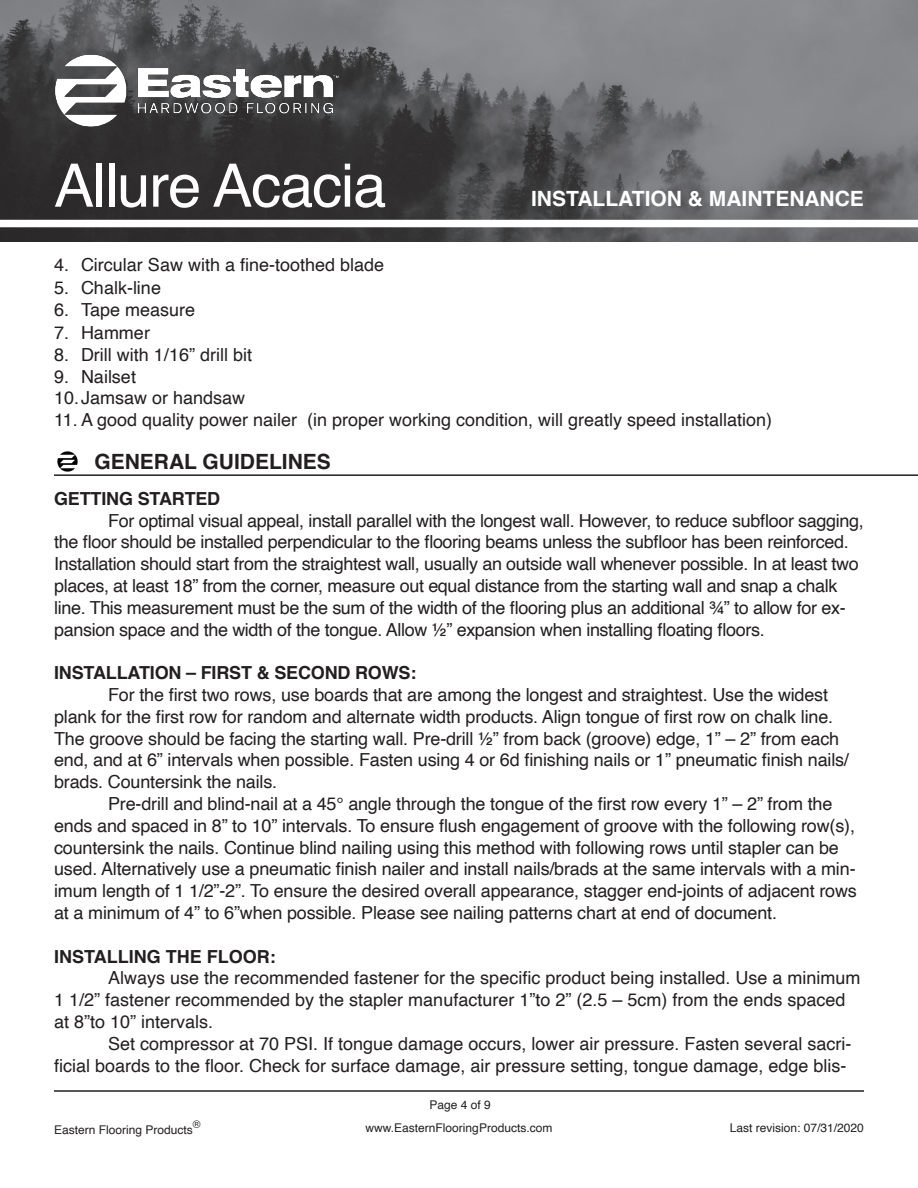
<style>
.page{position:relative;width:918px;height:1188px;background:#fff}
.page>*{position:absolute;margin:0;border:0;box-sizing:border-box;transform-origin:0 0}
.t1{font:60px "Helvetica";letter-spacing:-.02em;color:#fff}
.t2{font:700 21px "Helvetica";color:#fff}
.t3{font:700 21px "Helvetica";color:#231f20}
.t4{font:18px/21.8px "Helvetica";letter-spacing:-.01em;color:#231f20}
.t5{font:700 18px "Helvetica";letter-spacing:-.01em;color:#231f20}
.t6{font:12px "Helvetica";color:#231f20}
.t7{font:10.5px "Helvetica";color:#231f20}
</style>
<div class="page">
<img style="left:0;top:0;width:918px;height:242px">
<img style="left:24px;top:24px;width:340px;height:133px">
<div style="left:0;top:220px;width:918px;height:7px;background:#fff"></div>
<hr style="left:54px;top:1090px;width:810px;height:2px;background:#231f20">
<hr style="left:54px;top:474px;width:864px;height:2px;background:#231f20">
<img style="left:57px;top:451px;width:21px;height:21px">
<p class="t1" style="left:54px;top:139px;width:334px">Allure Acacia</p>
<p class="t2" style="left:531px;top:182px;width:334px">INSTALLATION &amp; MAINTENANCE</p>
<p class="t4" style="left:54px;top:255px;width:332px">4. Circular Saw with a fine-toothed blade</p>
<p class="t4" style="left:54px;top:277px;width:109px">5. Chalk-line</p>
<p class="t4" style="left:54px;top:300px;width:143px">6. Tape measure</p>
<p class="t4" style="left:54px;top:322px;width:97px">7. Hammer</p>
<p class="t4" style="left:54px;top:345px;width:200px">8. Drill with 1/16” drill bit</p>
<p class="t4" style="left:54px;top:366px;width:84px">9. Nailset</p>
<p class="t4" style="left:54px;top:388px;width:193px">10.Jamsaw or handsaw</p>
<p class="t4" style="left:54px;top:409px;width:720px">11. A good quality power nailer (in proper working condition, will greatly speed installation)</p>
<p class="t3" style="left:94px;top:445px;width:238px">GENERAL GUIDELINES</p>
<p class="t5" style="left:54px;top:484px;width:168px">GETTING STARTED</p>
<p class="t4" style="left:54px;top:510px;width:811px;text-indent:54px">For optimal visual appeal, install parallel with the longest wall. However, to reduce subfloor sagging, the floor should be installed perpendicular to the flooring beams unless the subfloor has been reinforced.<br>Installation should start from the straightest wall, usually an outside wall whenever possible. In at least two places, at least 18” from the corner, measure out equal distance from the starting wall and snap a chalk line. This measurement must be the sum of the width of the flooring plus an additional ¾” to allow for ex&shy;pansion space and the width of the tongue. Allow ½” expansion when installing floating floors.</p>
<p class="t5" style="left:54px;top:658px;width:364px">INSTALLATION – FIRST &amp; SECOND ROWS:</p>
<p class="t4" style="left:54px;top:684px;width:796px;text-indent:54px">For the first two rows, use boards that are among the longest and straightest. Use the widest plank for the first row for random and alternate width products. Align tongue of first row on chalk line.<br>The groove should be facing the starting wall. Pre-drill ½” from back (groove) edge, 1” – 2” from each end, and at 6” intervals when possible. Fasten using 4 or 6d finishing nails or 1” pneumatic finish nails/</p>
<p class="t4" style="left:54px;top:772px;width:225px">brads. Countersink the nails.</p>
<p class="t4" style="left:54px;top:793px;width:804px;text-indent:54px">Pre-drill and blind-nail at a 45° angle through the tongue of the first row every 1” – 2” from the ends and spaced in 8” to 10” intervals. To ensure flush engagement of groove with the following row(s), countersink the nails. Continue blind nailing using this method with following rows until stapler can be used. Alternatively use a pneumatic finish nailer and install nails/brads at the same intervals with a min&shy;imum length of 1 1/2”-2”. To ensure the desired overall appearance, stagger end-joints of adjacent rows at a minimum of 4” to 6”when possible. Please see nailing patterns chart at end of document.</p>
<p class="t5" style="left:54px;top:942px;width:223px">INSTALLING THE FLOOR:</p>
<p class="t4" style="left:54px;top:968px;width:808px;text-indent:54px">Always use the recommended fastener for the specific product being installed. Use a minimum<br>1 1/2” fastener recommended by the stapler manufacturer 1”to 2” (2.5 – 5cm) from the ends spaced at 8”to 10” intervals.</p>
<p class="t4" style="left:54px;top:1033px;width:799px;text-align:right">Set compressor at 70 PSI. If tongue damage occurs, lower air pressure. Fasten several sacri-<br>ficial boards to the floor. Check for surface damage, air pressure setting, tongue damage, edge blis-</p>
<p class="t6" style="left:429px;top:1095px;width:63px">Page 4 of 9</p>
<p class="t7" style="left:193px;top:1116px;width:9px">®</p>
<p class="t6" style="left:366px;top:1118px;width:188px">www.EasternFlooringProducts.com</p>
<p class="t6" style="left:730px;top:1118px;width:136px">Last revision: 07/31/2020</p>
<p class="t6" style="left:54px;top:1121px;width:140px">Eastern Flooring Products</p>
</div>
